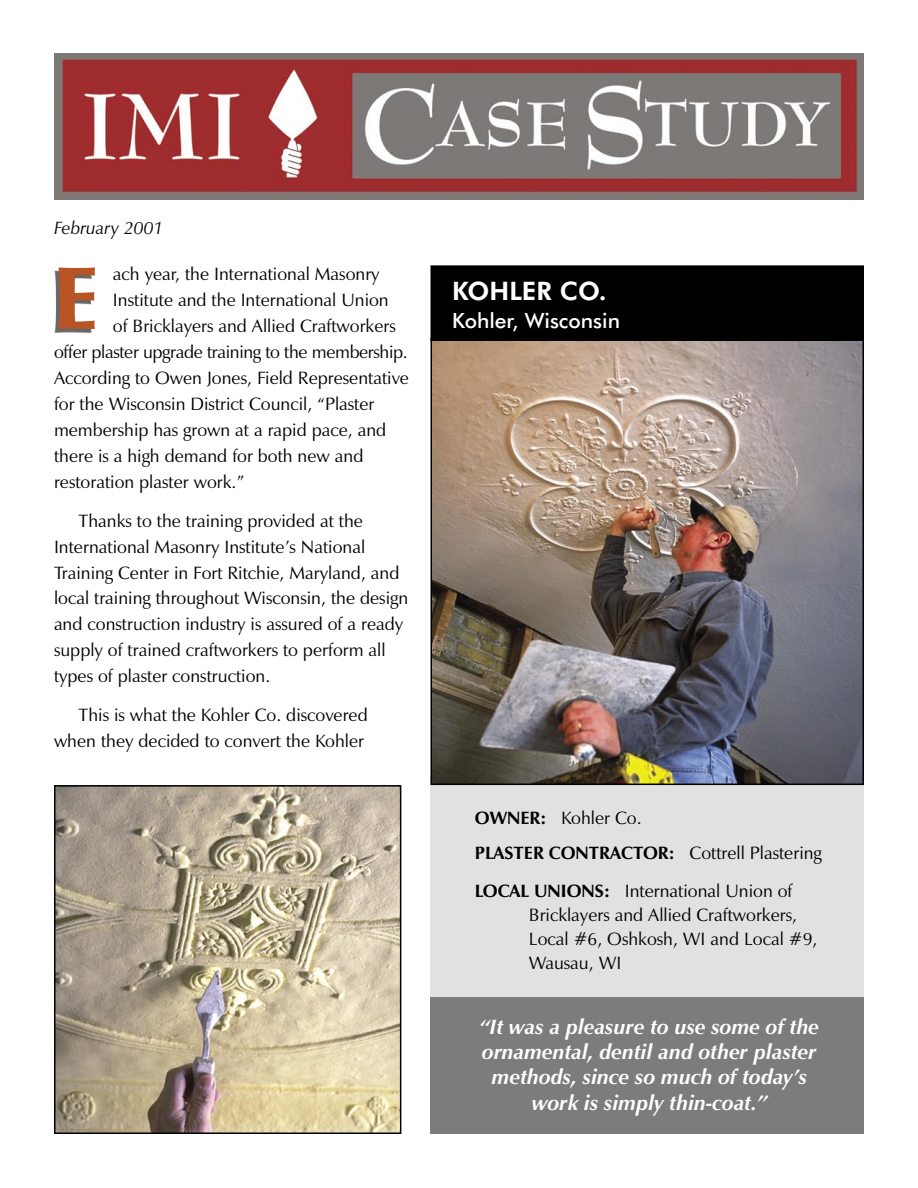
<style>
.page{position:relative;width:918px;height:1188px;background:#fff}
.page>*{position:absolute;margin:0;border:0;box-sizing:border-box;transform-origin:0 0}
.t1{font:900 90px "Zapf Humanist 601 BT";color:#b85324}
.t2{font:800 25.5px "Futura BT";color:#fff}
.t3{font:italic 700 21px/25.2px "Zapf Humanist 601 BT";color:#fff;text-align:center}
.t4{font:500 21px "Futura BT";color:#fff}
.t5{font:18px/26px "Zapf Humanist 601 BT";color:#000}
.t6{font:18px "Zapf Humanist 601 BT";letter-spacing:-.02em;color:#000}
.t7{font:700 18px "Zapf Humanist 601 BT";color:#000}
.t8{font:italic 18px "Zapf Humanist 601 BT";color:#000}
.s1{font-weight:700}
.s2{font-weight:400}
</style>
<div class="page">
<div style="left:430px;top:778px;width:434px;height:356px;background:#e1e1e1"></div>
<img style="left:54px;top:54px;width:810px;height:145px">
<img style="left:433px;top:341px;width:428px;height:441px">
<div style="left:430px;top:338px;width:434px;height:447px;border:2px solid #000"></div>
<div style="left:431px;top:266px;width:432px;height:74px;background:#000"></div>
<div style="left:430px;top:265px;width:434px;height:76px;border:2px solid #000"></div>
<div style="left:33px;top:244px;width:171px;height:115px;background:#000;opacity:.6"></div>
<div style="left:430px;top:998px;width:434px;height:136px;background:#7c7c7c"></div>
<img style="left:57px;top:788px;width:341px;height:343px">
<div style="left:54px;top:785px;width:347px;height:349px;border:2px solid #000"></div>
<p class="t8" style="left:54px;top:217px;width:111px">February 2001</p>
<p class="t1" style="left:52px;top:242px;width:48px">E</p>
<p class="t5" style="left:113px;top:261px;width:268px">ach year, the International Masonry</p>
<p class="t5" style="left:113px;top:287px;width:277px">Institute and the International Union</p>
<p class="t5" style="left:113px;top:313px;width:284px">of Bricklayers and Allied Craftworkers</p>
<p class="t6" style="left:54px;top:341px;width:355px">offer plaster upgrade training to the membership.</p>
<p class="t5" style="left:54px;top:365px;width:357px">According to Owen Jones, Field Representative for the Wisconsin District Council, “Plaster membership has grown at a rapid pace, and there is a high demand for both new and restoration plaster work.”</p>
<p class="t5" style="left:54px;top:507px;width:356px;text-indent:25px">Thanks to the training provided at the International Masonry Institute’s National Training Center in Fort Ritchie, Maryland, and local training throughout Wisconsin, the design and construction industry is assured of a ready supply of trained craftworkers to perform all types of plaster construction.</p>
<p class="t5" style="left:54px;top:702px;width:315px;text-align:right">This is what the Kohler Co. discovered when they decided to convert the Kohler</p>
<p class="t2" style="left:452px;top:275px;width:156px">KOHLER CO.</p>
<p class="t4" style="left:452px;top:308px;width:169px">Kohler, Wisconsin</p>
<p class="t5" style="left:475px;top:805px;width:168px"><span class="s1">OWNER:</span> Kohler Co.</p>
<p class="t7" style="left:475px;top:842px;width:348px">PLASTER CONTRACTOR: <span class="s2">Cottrell Plastering</span></p>
<p class="t5" style="left:475px;top:879px;width:324px;line-height:24px;text-align:right"><span class="s1">LOCAL UNIONS:</span> International Union of<br>Bricklayers and Allied Craftworkers,</p>
<p class="t5" style="left:529px;top:927px;width:290px;line-height:24px">Local #6, Oshkosh, WI and Local #9,<br>Wausau, WI</p>
<p class="t3" style="left:480px;top:1014px;width:341px">“It was a pleasure to use some of the ornamental, dentil and other plaster methods, since so much of today’s work is simply thin-coat.”</p>
</div>
